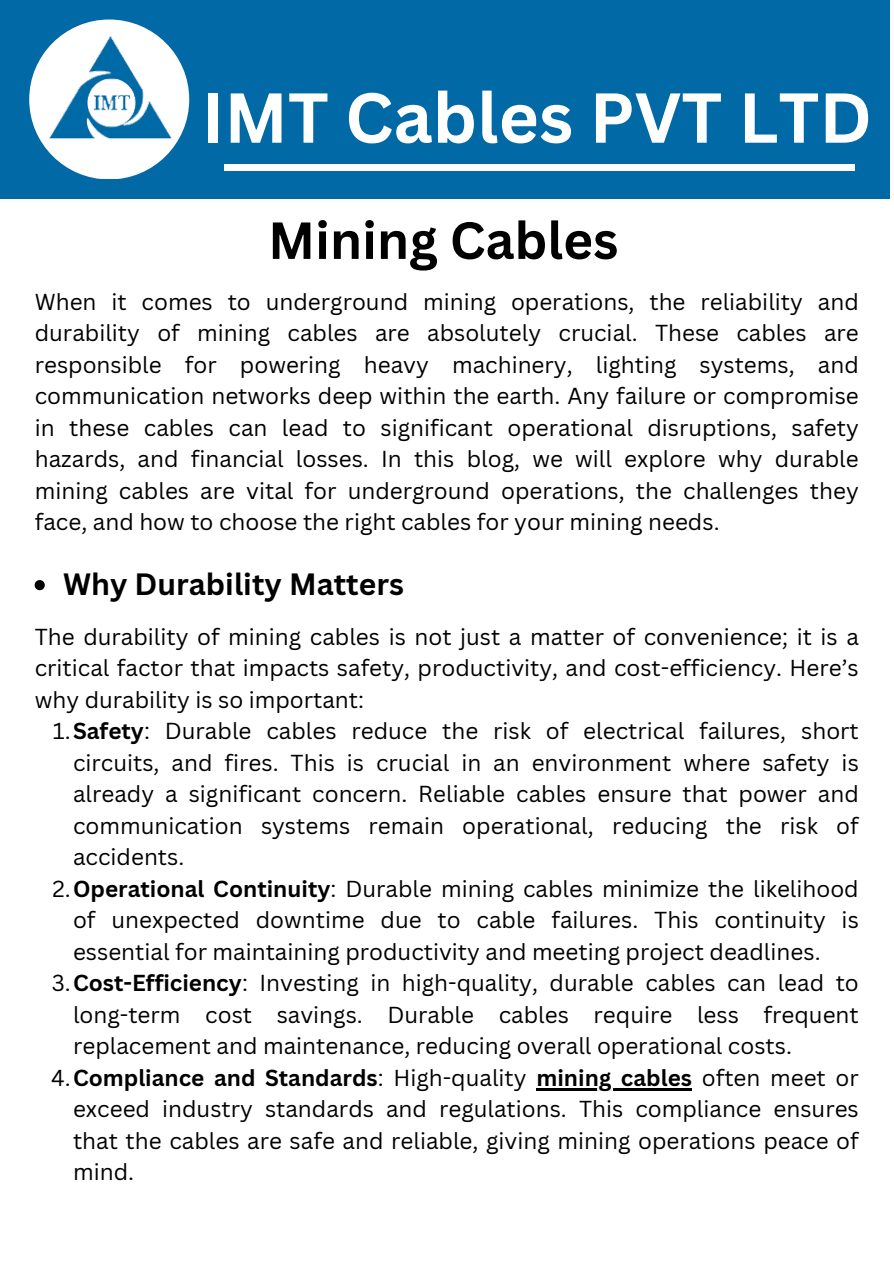
<style>
.page{position:relative;width:894px;height:1264px;background:#fff}
.page>*{position:absolute;margin:0;border:0;box-sizing:border-box;transform-origin:0 0}
.t1{font:700 69px "Canva Sans";color:#fff}
.t2{font:700 51px "Canva Sans";color:#000}
.t3{font:700 30px "Canva Sans";color:#000}
.t4{font:22.5px/31.5px "Canva Sans";color:#000;text-align:justify}
.t5{font:700 22.5px "Canva Sans";color:#000}
.s1{font-weight:700}
.s2{font-weight:400}
</style>
<div class="page">
<div style="left:0;top:0;width:889px;height:199px;background:#016aa6"></div>
<div style="left:29px;top:19px;width:160px;height:160px;background:#fff;border-radius:50%"></div>
<img style="left:46px;top:34px;width:126px;height:119px">
<div style="left:223px;top:164px;width:631px;height:7px;background:#fff"></div>
<svg style="left:35px;top:580px;width:10px;height:10px"></svg>
<hr style="left:536px;top:1088px;width:156px;height:2px;background:#000">
<h1 class="t1" style="left:202px;top:69px;width:671px">IMT Cables PVT LTD</h1>
<p class="t2" style="left:268px;top:204px;width:351px">Mining Cables</p>
<h2 class="t4" style="left:35px;top:285px;width:825px">When it comes to underground mining operations, the reliability and durability of mining cables are absolutely crucial. These cables are responsible for powering heavy machinery, lighting systems, and communication networks deep within the earth. Any failure or compromise in these cables can lead to significant operational disruptions, safety hazards, and financial losses. In this blog, we will explore why durable mining cables are vital for underground operations, the challenges they face, and how to choose the right cables for your mining needs.</h2>
<p class="t3" style="left:63px;top:562px;width:342px">Why Durability Matters</p>
<p class="t4" style="left:35px;top:620px;width:825px">The durability of mining cables is not just a matter of convenience; it is a critical factor that impacts safety, productivity, and cost-efficiency. Here’s why durability is so important:</p>
<p class="t4" style="left:73px;top:714px;width:787px;text-indent:-20px">1.<span class="s1">Safety</span>: Durable cables reduce the risk of electrical failures, short circuits, and fires. This is crucial in an environment where safety is already a significant concern. Reliable cables ensure that power and communication systems remain operational, reducing the risk of accidents.</p>
<p class="t4" style="left:73px;top:872px;width:787px;text-indent:-21px">2.<span class="s1">Operational Continuity</span>: Durable mining cables minimize the likelihood of unexpected downtime due to cable failures. This continuity is essential for maintaining productivity and meeting project deadlines.</p>
<p class="t4" style="left:73px;top:966px;width:787px;text-indent:-21px">3.<span class="s1">Cost-Efficiency</span>: Investing in high-quality, durable cables can lead to long-term cost savings. Durable cables require less frequent replacement and maintenance, reducing overall operational costs.</p>
<p class="t5" style="left:51px;top:1061px;width:808px"><span class="s2">4.</span>Compliance and Standards<span class="s2">: High-quality</span> mining cables <span class="s2">often meet or</span></p>
<p class="t4" style="left:73px;top:1092px;width:787px">exceed industry standards and regulations. This compliance ensures that the cables are safe and reliable, giving mining operations peace of mind.</p>
</div>
